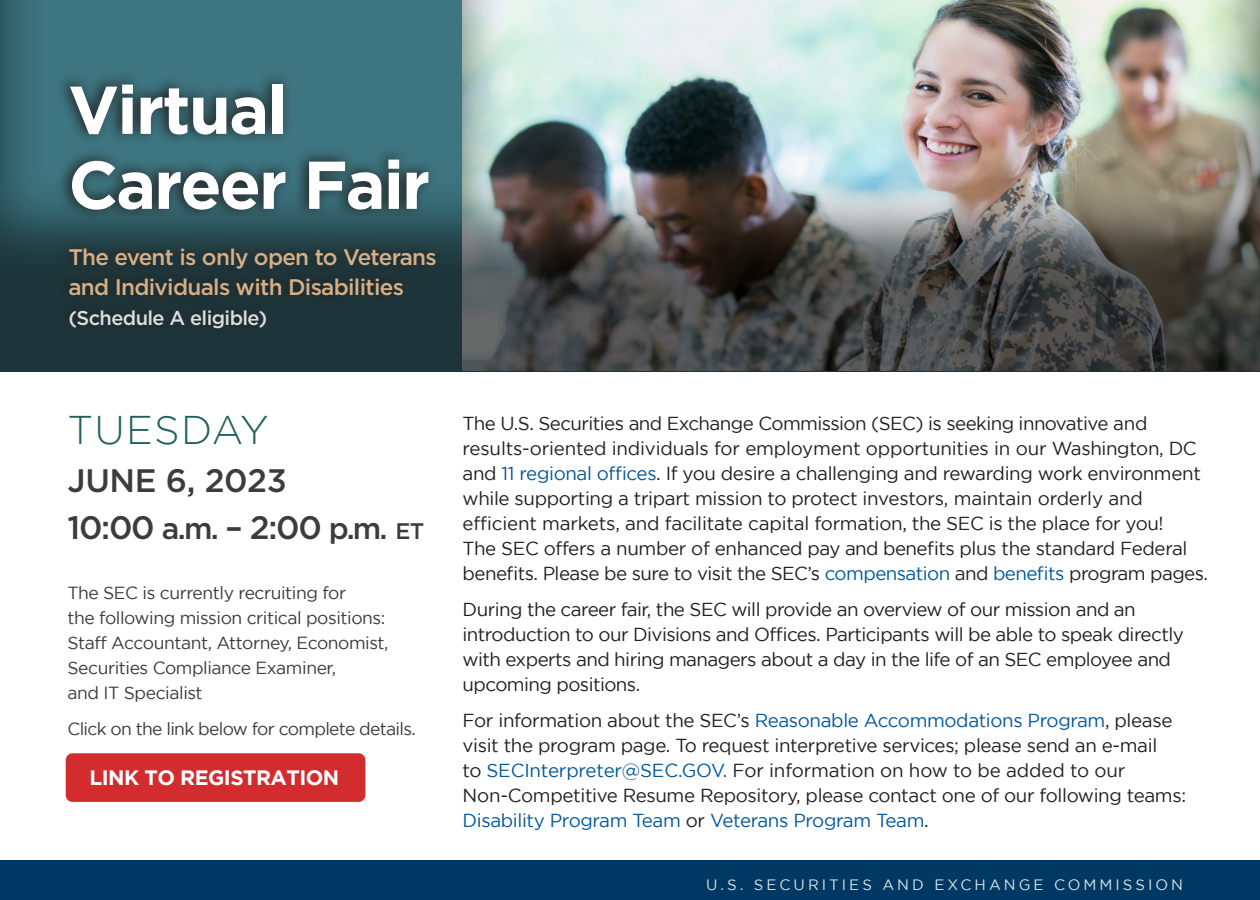
<style>
.page{position:relative;width:1260px;height:900px;background:#fff}
.page>*{position:absolute;margin:0;border:0;box-sizing:border-box;transform-origin:0 0}
.t1{font:700 67.5px "Gotham";letter-spacing:-.03em;color:#fff}
.t2{font:300 40px "Gotham";letter-spacing:.03em;color:#21615d}
.t3{font:500 32.5px "Gotham";letter-spacing:-.01em;color:#3c3c3d}
.t4{font:500 22.5px/30px "Gotham";letter-spacing:-.03em;color:#d5af85}
.t5{font:700 20.75px "Gotham";letter-spacing:-.025em;color:#fff}
.t6{font:500 20px "Gotham";letter-spacing:-.03em;color:#dcdddf}
.body{font:18.75px/25px "Gotham";letter-spacing:-.02em;color:#231f20}
.body-2{font:17.5px/25px "Gotham";letter-spacing:-.025em;color:#3c3c3d}
.t7{font:15px "Gotham";letter-spacing:.2em;color:#d7e3e5}
.s1{font-size:30px}
.s2{font-size:22.5px}
.s3{color:#00599c}
</style>
<div class="page">
<div style="left:0;top:0;width:1260px;height:373px;background:#3c3c3d;opacity:.76"></div>
<div style="left:0;top:860px;width:1260px;height:40px;background:#003864"></div>
<div style="left:462px;top:0;width:798px;height:372px;background:#3c3c3d;opacity:.76"></div>
<div style="left:66px;top:753px;width:299px;height:49px;background:#d22c2f;border-radius:7px"></div>
<svg style="left:54px;top:70px;width:390px;height:269px;background:#2c4f56"></svg>
<p class="t1" style="left:68px;top:71px;width:221px">Virtual</p>
<p class="t1" style="left:68px;top:146px;width:363px">Career Fair</p>
<p class="t4" style="left:68px;top:242px;width:370px">The event is only open to Veterans and Individuals with Disabilities</p>
<p class="t6" style="left:68px;top:305px;width:200px">(Schedule A eligible)</p>
<p class="t2" style="left:68px;top:408px;width:203px">TUESDAY</p>
<p class="t3" style="left:68px;top:459px;width:221px">JUNE 6, 2023</p>
<p class="t3" style="left:68px;top:506px;width:358px">10:00 <span class="s1">a.m.</span> – 2:00 <span class="s1">p.m.</span> <span class="s2">ET</span></p>
<p class="body-2" style="left:68px;top:580px;width:323px">The SEC is currently recruiting for<br>the following mission critical positions:<br>Staff Accountant, Attorney, Economist, Securities Compliance Examiner,<br>and IT Specialist</p>
<p class="body-2" style="left:68px;top:716px;width:350px">Click on the link below for complete details.</p>
<p class="t5" style="left:90px;top:766px;width:251px">LINK TO REGISTRATION</p>
<p class="body" style="left:463px;top:411px;width:747px">The U.S. Securities and Exchange Commission (SEC) is seeking innovative and results-oriented individuals for employment opportunities in our Washington, DC and <span class="s3">11 regional offices</span>. If you desire a challenging and rewarding work environment while supporting a tripart mission to protect investors, maintain orderly and efficient markets, and facilitate capital formation, the SEC is the place for you!<br>The SEC offers a number of enhanced pay and benefits plus the standard Federal benefits. Please be sure to visit the SEC’s <span class="s3">compensation</span> and <span class="s3">benefits</span> program pages.</p>
<p class="body" style="left:463px;top:597px;width:723px">During the career fair, the SEC will provide an overview of our mission and an introduction to our Divisions and Offices. Participants will be able to speak directly with experts and hiring managers about a day in the life of an SEC employee and upcoming positions.</p>
<p class="body" style="left:463px;top:708px;width:725px">For information about the SEC’s <span class="s3">Reasonable Accommodations Program</span>, please visit the program page. To request interpretive services; please send an e-mail<br>to <span class="s3">SECInterpreter@SEC.GOV.</span> For information on how to be added to our Non-Competitive Resume Repository, please contact one of our following teams:<br><span class="s3">Disability Program Team</span> or <span class="s3">Veterans Program Team</span>.</p>
<p class="t7" style="left:706px;top:877px;width:478px">U.S. SECURITIES AND EXCHANGE COMMISSION</p>
</div>
